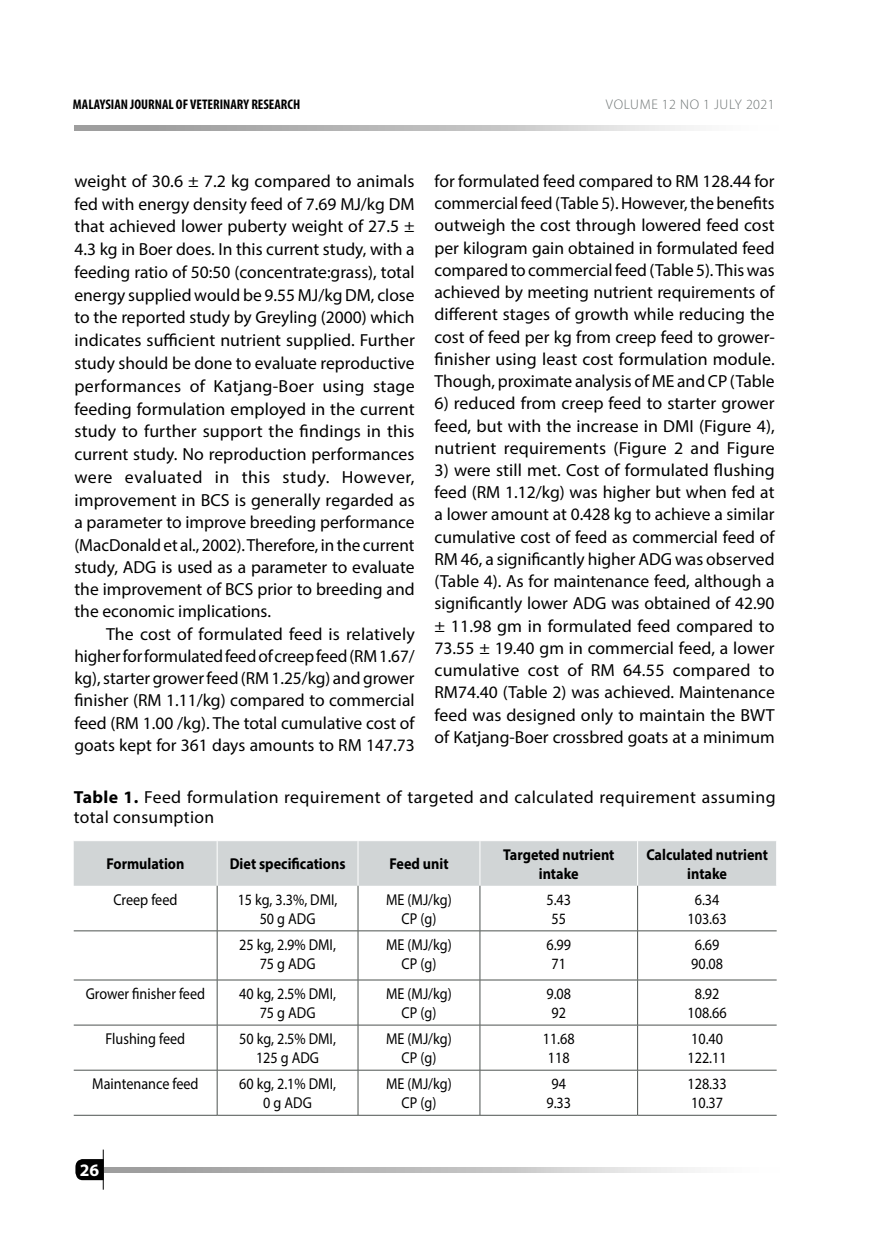
<style>
.page{position:relative;width:874px;height:1241px;background:#fff}
.page>*{position:absolute;margin:0;border:0;box-sizing:border-box;transform-origin:0 0}
.t1{font:17.5px/22.2px "Myriad Pro";color:#000;text-align:justify}
.t2{font:17.5px/19.2px "Myriad Pro";letter-spacing:.025em;color:#000}
.t3{font:700 17.5px "Myriad Pro";color:#fff}
.t4{font:15.75px/19.2px "Myriad Pro";color:#000;text-align:center;scale:.9 1}
.t5{font:700 15.75px/19.2px "Myriad Pro";color:#000;text-align:center;scale:.9 1}
.t6{font:700 condensed 14px "Myriad Pro";color:#000}
.t7{font:300 14px "Myriad Pro";letter-spacing:.05em;color:#6d7373}
.s1{font-weight:700}
</style>
<div class="page">
<svg style="left:75px;top:1158px;width:28px;height:21px"></svg>
<svg style="left:104px;top:1167px;width:591px;height:5px"></svg>
<hr style="left:103px;top:1149px;width:1px;height:40px;background:#000">
<svg style="left:74px;top:126px;width:620px;height:5px"></svg>
<div style="left:74px;top:841px;width:701px;height:44px;background:#d1d5d6"></div>
<hr style="left:217px;top:841px;width:1px;height:44px;background:#fff">
<hr style="left:357px;top:841px;width:1px;height:44px;background:#fff">
<hr style="left:479px;top:841px;width:1px;height:44px;background:#fff">
<hr style="left:637px;top:841px;width:1px;height:44px;background:#fff">
<hr style="left:217px;top:885px;width:1px;height:45px;background:#4d5350">
<hr style="left:357px;top:885px;width:1px;height:45px;background:#4d5350">
<hr style="left:479px;top:885px;width:1px;height:45px;background:#4d5350">
<hr style="left:637px;top:885px;width:1px;height:45px;background:#4d5350">
<hr style="left:217px;top:930px;width:1px;height:49px;background:#4d5350">
<hr style="left:357px;top:930px;width:1px;height:49px;background:#4d5350">
<hr style="left:479px;top:930px;width:1px;height:49px;background:#4d5350">
<hr style="left:637px;top:930px;width:1px;height:49px;background:#4d5350">
<hr style="left:217px;top:980px;width:1px;height:44px;background:#4d5350">
<hr style="left:357px;top:980px;width:1px;height:44px;background:#4d5350">
<hr style="left:479px;top:980px;width:1px;height:44px;background:#4d5350">
<hr style="left:637px;top:980px;width:1px;height:44px;background:#4d5350">
<hr style="left:217px;top:1025px;width:1px;height:44px;background:#4d5350">
<hr style="left:357px;top:1025px;width:1px;height:44px;background:#4d5350">
<hr style="left:479px;top:1025px;width:1px;height:44px;background:#4d5350">
<hr style="left:637px;top:1025px;width:1px;height:44px;background:#4d5350">
<hr style="left:217px;top:1070px;width:1px;height:44px;background:#4d5350">
<hr style="left:357px;top:1070px;width:1px;height:44px;background:#4d5350">
<hr style="left:479px;top:1070px;width:1px;height:44px;background:#4d5350">
<hr style="left:637px;top:1070px;width:1px;height:44px;background:#4d5350">
<hr style="left:74px;top:930px;width:143px;height:1px;background:#4d5350">
<hr style="left:217px;top:930px;width:141px;height:1px;background:#4d5350">
<hr style="left:358px;top:930px;width:121px;height:1px;background:#4d5350">
<hr style="left:479px;top:930px;width:158px;height:1px;background:#4d5350">
<hr style="left:637px;top:930px;width:139px;height:1px;background:#4d5350">
<hr style="left:74px;top:979px;width:143px;height:1px;background:#4d5350">
<hr style="left:217px;top:979px;width:141px;height:1px;background:#4d5350">
<hr style="left:358px;top:979px;width:121px;height:1px;background:#4d5350">
<hr style="left:479px;top:979px;width:158px;height:1px;background:#4d5350">
<hr style="left:637px;top:979px;width:139px;height:1px;background:#4d5350">
<hr style="left:74px;top:1024px;width:143px;height:1px;background:#4d5350">
<hr style="left:217px;top:1024px;width:141px;height:1px;background:#4d5350">
<hr style="left:358px;top:1024px;width:121px;height:1px;background:#4d5350">
<hr style="left:479px;top:1024px;width:158px;height:1px;background:#4d5350">
<hr style="left:637px;top:1024px;width:139px;height:1px;background:#4d5350">
<hr style="left:74px;top:1069px;width:143px;height:1px;background:#4d5350">
<hr style="left:217px;top:1069px;width:141px;height:1px;background:#4d5350">
<hr style="left:358px;top:1069px;width:121px;height:1px;background:#4d5350">
<hr style="left:479px;top:1069px;width:158px;height:1px;background:#4d5350">
<hr style="left:637px;top:1069px;width:139px;height:1px;background:#4d5350">
<hr style="left:74px;top:1114px;width:143px;height:1px;background:#4d5350">
<hr style="left:217px;top:1114px;width:141px;height:1px;background:#4d5350">
<hr style="left:358px;top:1114px;width:121px;height:1px;background:#4d5350">
<hr style="left:479px;top:1114px;width:158px;height:1px;background:#4d5350">
<hr style="left:637px;top:1114px;width:139px;height:1px;background:#4d5350">
<p class="t6" style="left:73px;top:96px;width:229px">MALAYSIAN JOURNAL OF VETERINARY RESEARCH</p>
<p class="t7" style="left:605px;top:97px;width:170px">VOLUME 12 NO 1 JULY 2021</p>
<p class="t1" style="left:74px;top:169px;width:342px">weight of 30.6 ± 7.2 kg compared to animals fed with energy density feed of 7.69 MJ/kg DM that achieved lower puberty weight of 27.5 ± 4.3 kg in Boer does. In this current study, with a feeding ratio of 50:50 (concentrate:grass), total energy supplied would be 9.55 MJ/kg DM, close to the reported study by Greyling (2000) which indicates sufficient nutrient supplied. Further study should be done to evaluate reproductive performances of Katjang-Boer using stage feeding formulation employed in the current study to further support the findings in this current study. No reproduction performances were evaluated in this study. However, improvement in BCS is generally regarded as a parameter to improve breeding performance (MacDonald et al., 2002). Therefore, in the current study, ADG is used as a parameter to evaluate the improvement of BCS prior to breeding and the economic implications.</p>
<p class="t1" style="left:74px;top:622px;width:341px;text-indent:32px">The cost of formulated feed is relatively higher for formulated feed of creep feed (RM 1.67/ kg), starter grower feed (RM 1.25/kg) and grower finisher (RM 1.11/kg) compared to commercial feed (RM 1.00 /kg). The total cumulative cost of goats kept for 361 days amounts to RM 147.73</p>
<p class="t1" style="left:434px;top:169px;width:341px">for formulated feed compared to RM 128.44 for commercial feed (Table 5). However, the benefits outweigh the cost through lowered feed cost per kilogram gain obtained in formulated feed compared to commercial feed (Table 5). This was achieved by meeting nutrient requirements of different stages of growth while reducing the cost of feed per kg from creep feed to grower&shy;finisher using least cost formulation module.<br>Though, proximate analysis of ME and CP (Table</p>
<p class="t1" style="left:434px;top:392px;width:342px">6) reduced from creep feed to starter grower feed, but with the increase in DMI (Figure 4), nutrient requirements (Figure 2 and Figure</p>
<p class="t1" style="left:434px;top:458px;width:341px">3) were still met. Cost of formulated flushing feed (RM 1.12/kg) was higher but when fed at a lower amount at 0.428 kg to achieve a similar cumulative cost of feed as commercial feed of RM 46, a significantly higher ADG was observed (Table 4). As for maintenance feed, although a significantly lower ADG was obtained of 42.90 ± 11.98 gm in formulated feed compared to 73.55 ± 19.40 gm in commercial feed, a lower cumulative cost of RM 64.55 compared to RM74.40 (Table 2) was achieved. Maintenance feed was designed only to maintain the BWT of Katjang-Boer crossbred goats at a minimum</p>
<p class="t2" style="left:74px;top:787px;width:703px"><span class="s1">Table 1.</span> Feed formulation requirement of targeted and calculated requirement assuming total consumption</p>
<p class="t5" style="left:106px;top:853px;width:88px">Formulation</p>
<p class="t5" style="left:229px;top:853px;width:130px">Diet specifications</p>
<p class="t5" style="left:389px;top:853px;width:67px">Feed unit</p>
<p class="t5" style="left:503px;top:843px;width:125px">Targeted nutrient intake</p>
<p class="t5" style="left:646px;top:843px;width:136px">Calculated nutrient intake</p>
<p class="t4" style="left:113px;top:889px;width:73px">Creep feed</p>
<p class="t4" style="left:237px;top:889px;width:112px">15 kg, 3.3%, DMI,<br>50 g ADG</p>
<p class="t4" style="left:386px;top:889px;width:74px">ME (MJ/kg)<br>CP (g)</p>
<p class="t4" style="left:546px;top:889px;width:29px">5.43<br>55</p>
<p class="t4" style="left:687px;top:889px;width:45px">6.34<br>103.63</p>
<p class="t4" style="left:239px;top:934px;width:109px">25 kg, 2.9% DMI,<br>75 g ADG</p>
<p class="t4" style="left:386px;top:934px;width:74px">ME (MJ/kg)<br>CP (g)</p>
<p class="t4" style="left:546px;top:934px;width:29px">6.99<br>71</p>
<p class="t4" style="left:690px;top:934px;width:37px;text-align:left">6.69<br>90.08</p>
<p class="t4" style="left:86px;top:983px;width:134px">Grower finisher feed</p>
<p class="t4" style="left:239px;top:983px;width:109px">40 kg, 2.5% DMI,<br>75 g ADG</p>
<p class="t4" style="left:386px;top:983px;width:74px">ME (MJ/kg)<br>CP (g)</p>
<p class="t4" style="left:546px;top:983px;width:29px">9.08<br>92</p>
<p class="t4" style="left:687px;top:983px;width:45px">8.92<br>108.66</p>
<p class="t4" style="left:106px;top:1028px;width:90px">Flushing feed</p>
<p class="t4" style="left:239px;top:1028px;width:109px">50 kg, 2.5% DMI,<br>125 g ADG</p>
<p class="t4" style="left:386px;top:1028px;width:74px">ME (MJ/kg)<br>CP (g)</p>
<p class="t4" style="left:542px;top:1028px;width:37px">11.68<br>118</p>
<p class="t4" style="left:687px;top:1028px;width:45px;text-align:left">10.40<br>122.11</p>
<p class="t4" style="left:92px;top:1073px;width:120px">Maintenance feed</p>
<p class="t4" style="left:239px;top:1073px;width:109px">60 kg, 2.1% DMI,<br>0 g ADG</p>
<p class="t4" style="left:386px;top:1073px;width:74px">ME (MJ/kg)<br>CP (g)</p>
<p class="t4" style="left:546px;top:1073px;width:29px">94<br>9.33</p>
<p class="t4" style="left:687px;top:1073px;width:45px;text-align:left">128.33<br>10.37</p>
<p class="t3" style="left:80px;top:1157px;width:21px">26</p>
</div>
